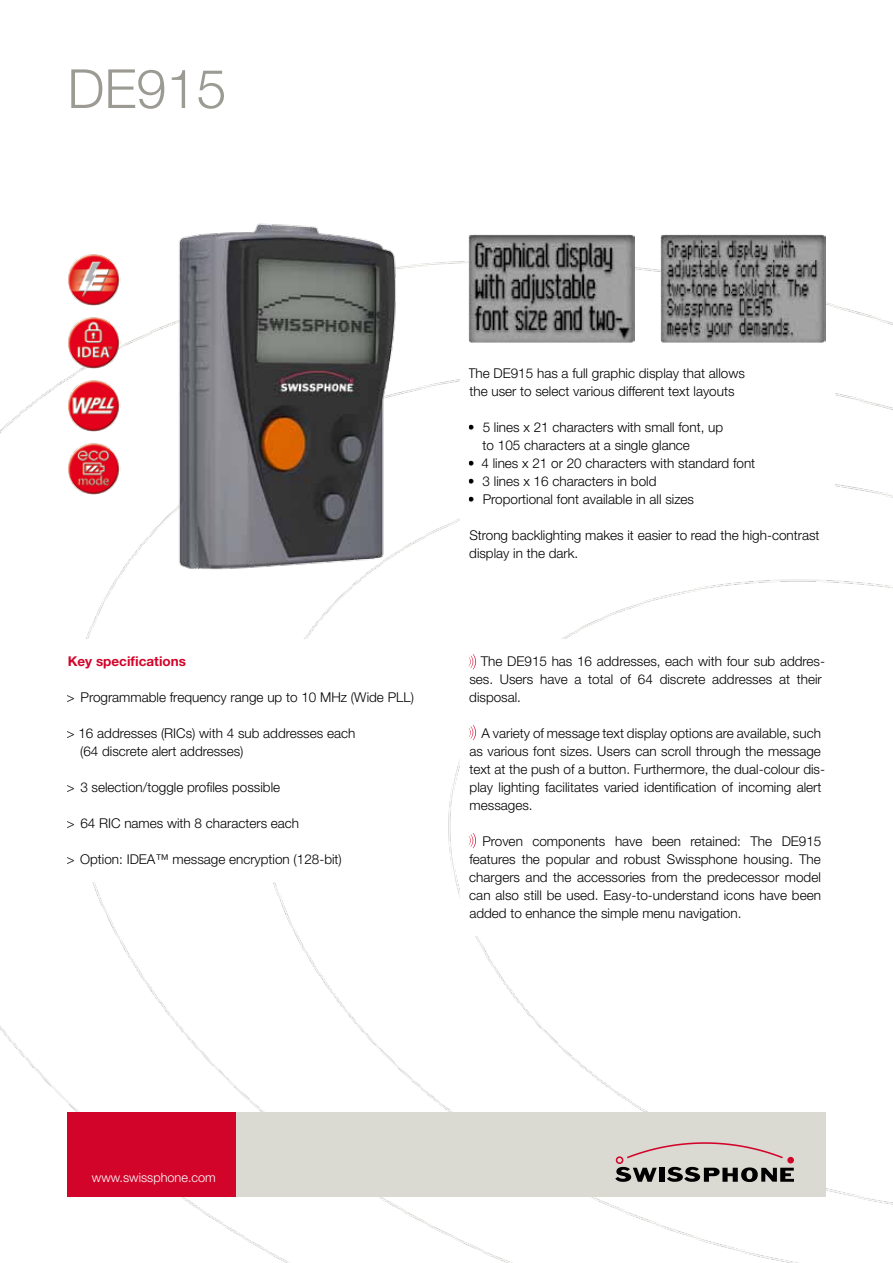
<style>
.page{position:relative;width:893px;height:1263px;background:#fff}
.page>*{position:absolute;margin:0;border:0;box-sizing:border-box;transform-origin:0 0}
.t1{font:300 54px "Helvetica Neue LT Std";color:#9c9b93}
.t2{font:300 13.5px/18px "Helvetica Neue LT Std";color:#000}
.t3{font:700 13.5px "Helvetica Neue LT Std";color:#d3042a}
.t4{font:300 12.75px "Helvetica Neue LT Std";color:#fff}
</style>
<div class="page">
<img style="left:0;top:252px;width:893px;height:1011px">
<div style="left:67px;top:1112px;width:170px;height:85px;background:#d3042a"></div>
<div style="left:237px;top:1112px;width:589px;height:85px;background:#dad9d2"></div>
<svg style="left:615px;top:1142px;width:179px;height:40px"></svg>
<img style="left:83px;top:223px;width:408px;height:374px">
<img style="left:67px;top:252px;width:54px;height:54px">
<img style="left:67px;top:315px;width:54px;height:54px">
<img style="left:67px;top:378px;width:54px;height:54px">
<img style="left:67px;top:441px;width:54px;height:54px">
<img style="left:469px;top:234px;width:165px;height:108px">
<img style="left:660px;top:234px;width:166px;height:108px">
<svg style="left:455px;top:634px;width:384px;height:306px"></svg>
<svg style="left:469px;top:654px;width:7px;height:15px"></svg>
<svg style="left:469px;top:725px;width:7px;height:15px"></svg>
<svg style="left:469px;top:833px;width:7px;height:15px"></svg>
<svg style="left:53px;top:635px;width:385px;height:251px"></svg>
<svg style="left:455px;top:346px;width:384px;height:234px"></svg>
<h1 class="t1" style="left:67px;top:56px;width:161px">DE915</h1>
<p class="t3" style="left:68px;top:653px;width:120px">Key specifications</p>
<p class="t2" style="left:67px;top:688px;width:349px">&gt; Programmable frequency range up to 10 MHz (Wide PLL)</p>
<p class="t2" style="left:80px;top:724px;width:277px;text-indent:-14px">&gt; 16 addresses (RICs) with 4 sub addresses each (64 discrete alert addresses)</p>
<p class="t2" style="left:67px;top:778px;width:215px">&gt; 3 selection/toggle profiles possible</p>
<p class="t2" style="left:67px;top:814px;width:234px">&gt; 64 RIC names with 8 characters each</p>
<p class="t2" style="left:67px;top:850px;width:277px">&gt; Option: IDEA™ message encryption (128-bit)</p>
<p class="t2" style="left:468px;top:364px;width:278px">The DE915 has a full graphic display that allows the user to select various different text layouts</p>
<p class="t2" style="left:483px;top:418px;width:242px;text-indent:-15px">• 5 lines x 21 characters with small font, up to 105 characters at a single glance</p>
<p class="t2" style="left:468px;top:454px;width:289px">• 4 lines x 21 or 20 characters with standard font</p>
<p class="t2" style="left:468px;top:472px;width:190px">• 3 lines x 16 characters in bold</p>
<p class="t2" style="left:468px;top:490px;width:228px">• Proportional font available in all sizes</p>
<p class="t2" style="left:469px;top:526px;width:352px">Strong backlighting makes it easier to read the high-contrast display in the dark.</p>
<p class="t2" style="left:469px;top:652px;width:357px;text-indent:12px">The DE915 has 16 addresses, each with four sub addres&shy;ses. Users have a total of 64 discrete addresses at their disposal.</p>
<p class="t2" style="left:469px;top:724px;width:357px;text-indent:12px">A variety of message text display options are available, such as various font sizes. Users can scroll through the message text at the push of a button. Furthermore, the dual-colour dis&shy;play lighting facilitates varied identification of incoming alert messages.</p>
<p class="t2" style="left:469px;top:832px;width:354px;text-align:justify;text-indent:13px">Proven components have been retained: The DE915 features the popular and robust Swissphone housing. The chargers and the accessories from the predecessor model can also still be used. Easy-to-understand icons have been added to enhance the simple menu navigation.</p>
<p class="t4" style="left:92px;top:1170px;width:125px">www.swissphone.com</p>
</div>
